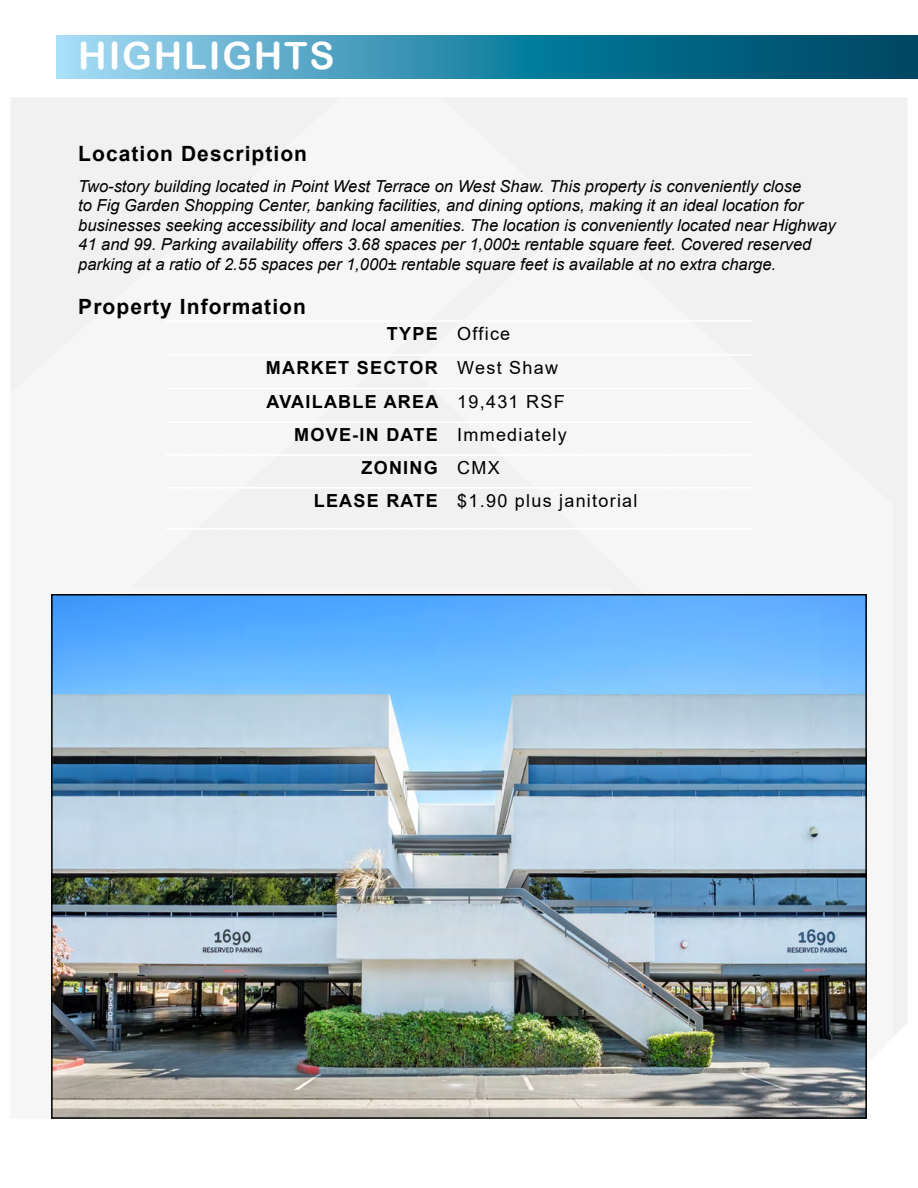
<style>
.page{position:relative;width:918px;height:1188px;background:#fff}
.page>*{position:absolute;margin:0;border:0;box-sizing:border-box;transform-origin:0 0}
.t1{font:37.5px "Arial Rounded MT Bold";letter-spacing:.05em;color:#fff}
.t2{font:700 21px "Arial";letter-spacing:.05em;color:#000}
.t3{font:700 18px "Arial";letter-spacing:.07em;color:#000}
.t4{font:18px "Arial";letter-spacing:.07em;color:#000}
.t5{font:italic 16.5px/19.5px "Arial";color:#000}
.s1{font-weight:700}
.s2{font-weight:400}
</style>
<div class="page">
<div style="left:612px;top:97px;width:295px;height:916px;background:#f1f1f2"></div>
<div style="left:11px;top:52px;width:601px;height:537px;background:#f6f6f7"></div>
<div style="left:411px;top:216px;width:482px;height:797px;background:#f6f6f7"></div>
<svg style="left:893px;top:1013px;width:14px;height:24px"></svg>
<svg style="left:57px;top:36px;width:861px;height:42px;background:#3289a7"></svg>
<svg style="left:167px;top:320px;width:584px;height:2px"></svg>
<svg style="left:167px;top:354px;width:584px;height:2px"></svg>
<svg style="left:167px;top:388px;width:584px;height:1px"></svg>
<svg style="left:167px;top:422px;width:584px;height:1px"></svg>
<svg style="left:167px;top:454px;width:584px;height:2px"></svg>
<svg style="left:167px;top:487px;width:584px;height:2px"></svg>
<svg style="left:167px;top:528px;width:584px;height:1px"></svg>
<img style="left:54px;top:597px;width:810px;height:519px">
<h1 class="t1" style="left:78px;top:33px;width:258px">HIGHLIGHTS</h1>
<p class="t2" style="left:78px;top:138px;width:230px">Location Description</p>
<p class="t5" style="left:78px;top:176px;width:759px">Two-story building located in Point West Terrace on West Shaw. This property is conveniently close<br>to Fig Garden Shopping Center, banking facilities, and dining options, making it an ideal location for businesses seeking accessibility and local amenities. The location is conveniently located near Highway 41 and 99. Parking availability offers 3.68 spaces per 1,000± rentable square feet. Covered reserved parking at a ratio of 2.55 spaces per 1,000± rentable square feet is available at no extra charge.</p>
<p class="t2" style="left:78px;top:292px;width:229px">Property Information</p>
<p class="t4" style="left:387px;top:321px;width:125px"><span class="s1">TYPE</span> Office</p>
<p class="t3" style="left:266px;top:355px;width:294px">MARKET SECTOR <span class="s2">West Shaw</span></p>
<p class="t3" style="left:266px;top:389px;width:300px">AVAILABLE AREA <span class="s2">19,431 RSF</span></p>
<p class="t3" style="left:294px;top:422px;width:274px">MOVE-IN DATE <span class="s2">Immediately</span></p>
<p class="t3" style="left:361px;top:455px;width:140px">ZONING <span class="s2">CMX</span></p>
<p class="t4" style="left:314px;top:488px;width:325px"><span class="s1">LEASE RATE</span> $1.90 plus janitorial</p>
</div>
